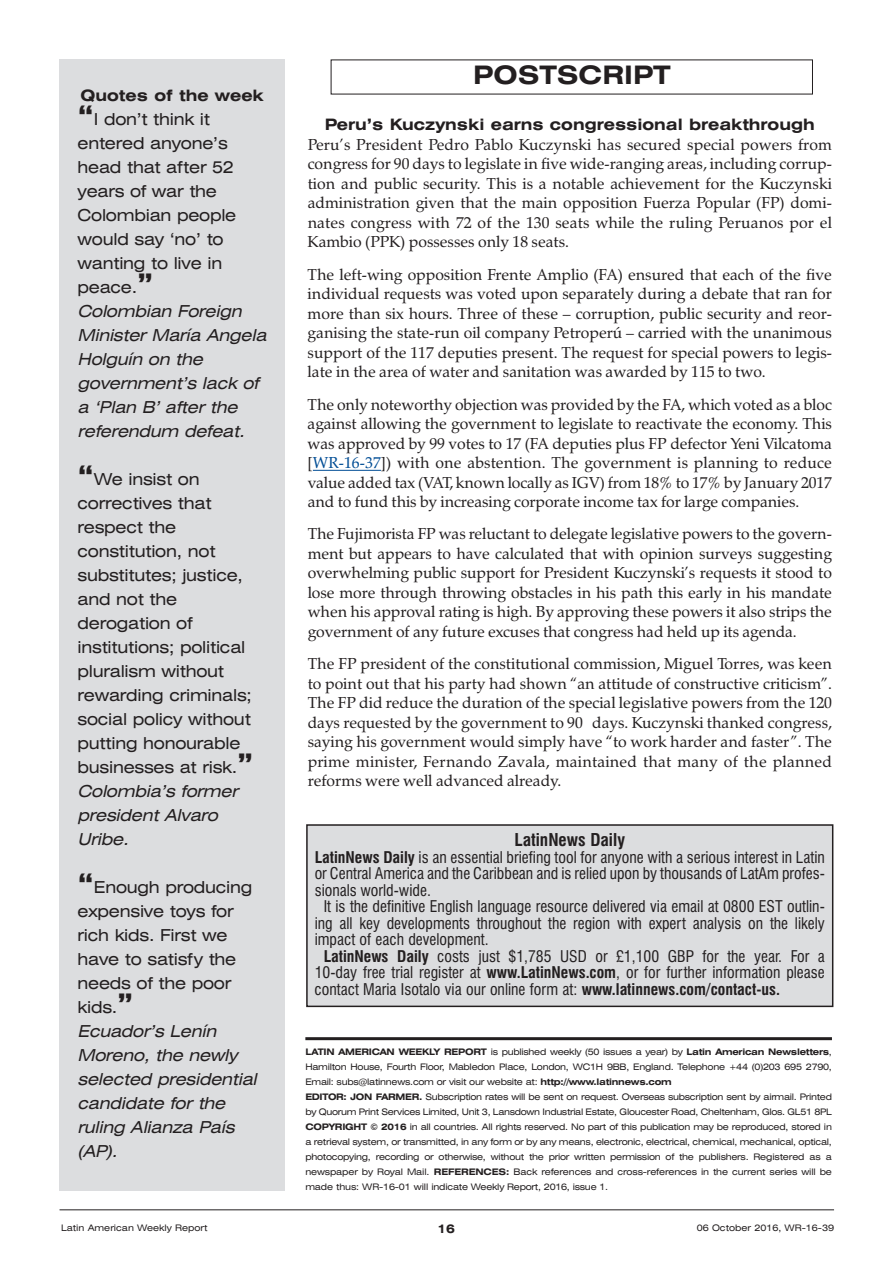
<style>
.page{position:relative;width:893px;height:1263px;background:#fff}
.page>*{position:absolute;margin:0;border:0;box-sizing:border-box;transform-origin:0 0}
.t1{font:700 expanded 25.5px "Swiss 721 BT";color:#231f20}
.t2{font:700 condensed 17.25px "Swiss 721 BT";color:#231f20}
.t3{font:expanded 16.5px/24px "Swiss 721 BT";letter-spacing:-.015em;color:#231f20}
.t4{font:italic expanded 16.5px/24px "Swiss 721 BT";color:#231f20}
.t5{font:15.75px/19.5px "Zapf Calligraphic 801 BT";color:#231f20;text-align:justify}
.t6{font:condensed 15.75px "Swiss 721 BT";color:#231f20}
.t7{font:700 expanded 15.75px "Swiss 721 BT";color:#231f20}
.t8{font:700 expanded 12px "Swiss 721 BT";color:#231f20}
.t9{font:expanded 9px/15px "Swiss 721 BT";letter-spacing:-.025em;color:#231f20}
.t10{font:expanded 9px "Swiss 721 BT";color:#231f20}
.s1{font-weight:700;font-size:27px}
.s2{font-style:italic}
.s3{font-weight:700;font-style:normal;font-size:27px}
.s4{font-style:normal}
.s5{color:#014d95}
.s6{font-weight:700}
</style>
<div class="page">
<hr style="left:313px;top:470px;width:68px;height:1px;background:#014d95">
<hr style="left:305px;top:1037px;width:527px;height:3px;background:#231f20">
<div style="left:307px;top:825px;width:526px;height:181px;background:#dcdddf"></div>
<div style="left:306px;top:824px;width:527px;height:183px;border:2px solid #231f20"></div>
<hr style="left:60px;top:1209px;width:774px;height:1px;background:#231f20">
<div style="left:60px;top:60px;width:225px;height:1131px;background:#dcdddf"></div>
<p class="t7" style="left:81px;top:86px;width:185px">Quotes of the week</p>
<p class="t3" style="left:78px;top:107px;width:195px"><span class="s1">“</span>I don’t think it entered anyone’s head that after 52 years of war the<br>Colombian people would say ‘no’ to wanting to live in peace.<span class="s1">”<br></span><span class="s2">Colombian Foreign<br>Minister María Angela<br>Holguín on the government’s lack of a ‘Plan B’ after the referendum defeat.</span></p>
<p class="t3" style="left:78px;top:467px;width:177px"><span class="s1">“</span>We insist on correctives that respect the constitution, not substitutes; justice, and not the derogation of institutions; political pluralism without rewarding criminals; social policy without putting honourable businesses at risk.<span class="s1">”<br></span><span class="s2">Colombia’s former president Alvaro<br>Uribe.</span></p>
<p class="t4" style="left:78px;top:875px;width:185px"><span class="s3">“</span><span class="s4">Enough producing expensive toys for rich kids. First we have to satisfy the needs of the poor kids.</span><span class="s3">”<br></span>Ecuador’s Lenín<br>Moreno, the newly selected presidential candidate for the ruling Alianza País (AP).</p>
<p class="t10" style="left:61px;top:1223px;width:148px">Latin American Weekly Report</p>
<h1 class="t1" style="left:473px;top:60px;width:199px">POSTSCRIPT</h1>
<p class="t7" style="left:325px;top:116px;width:491px">Peru’s Kuczynski earns congressional breakthrough</p>
<p class="t5" style="left:308px;top:135px;width:526px">Peru’s President Pedro Pablo Kuczynski has secured special powers from congress for 90 days to legislate in five wide-ranging areas, including corrup&shy;tion and public security. This is a notable achievement for the Kuczynski administration given that the main opposition Fuerza Popular (FP) domi&shy;nates congress with 72 of the 130 seats while the ruling Peruanos por el Kambio (PPK) possesses only 18 seats.</p>
<p class="t5" style="left:308px;top:265px;width:526px">The left-wing opposition Frente Amplio (FA) ensured that each of the five individual requests was voted upon separately during a debate that ran for more than six hours. Three of these – corruption, public security and reor&shy;ganising the state-run oil company Petroperú – carried with the unanimous support of the 117 deputies present. The request for special powers to legis&shy;late in the area of water and sanitation was awarded by 115 to two.</p>
<p class="t5" style="left:308px;top:394px;width:526px">The only noteworthy objection was provided by the FA, which voted as a bloc against allowing the government to legislate to reactivate the economy. This was approved by 99 votes to 17 (FA deputies plus FP defector Yeni Vilcatoma [<span class="s5">WR-16-37</span>]) with one abstention. The government is planning to reduce value added tax (VAT, known locally as IGV) from 18% to 17% by January 2017 and to fund this by increasing corporate income tax for large companies.</p>
<p class="t5" style="left:308px;top:524px;width:526px">The Fujimorista FP was reluctant to delegate legislative powers to the govern&shy;ment but appears to have calculated that with opinion surveys suggesting overwhelming public support for President Kuczynski’s requests it stood to lose more through throwing obstacles in his path this early in his mandate when his approval rating is high. By approving these powers it also strips the government of any future excuses that congress had held up its agenda.</p>
<p class="t5" style="left:308px;top:654px;width:526px">The FP president of the constitutional commission, Miguel Torres, was keen to point out that his party had shown “an attitude of constructive criticism”.<br>The FP did reduce the duration of the special legislative powers from the 120 days requested by the government to 90 days. Kuczynski thanked congress, saying his government would simply have “to work harder and faster”. The prime minister, Fernando Zavala, maintained that many of the planned reforms were well advanced already.</p>
<p class="t2" style="left:515px;top:830px;width:112px">LatinNews Daily</p>
<p class="t6" style="left:315px;top:848px;width:512px"><span class="s6">LatinNews Daily</span> is an essential briefing tool for anyone with a serious interest in Latin</p>
<p class="t6" style="left:315px;top:864px;width:512px">or Central America and the Caribbean and is relied upon by thousands of LatAm profes-</p>
<p class="t6" style="left:315px;top:881px;width:118px">sionals world-wide.</p>
<p class="t6" style="left:324px;top:897px;width:503px">It is the definitive English language resource delivered via email at 0800 EST outlin-</p>
<p class="t6" style="left:315px;top:914px;width:512px">ing all key developments throughout the region with expert analysis on the likely</p>
<p class="t6" style="left:315px;top:930px;width:175px">impact of each development.</p>
<p class="t6" style="left:324px;top:947px;width:503px"><span class="s6">LatinNews Daily</span> costs just $1,785 USD or £1,100 GBP for the year. For a</p>
<p class="t6" style="left:315px;top:963px;width:512px">10-day free trial register at <span class="s6">www.LatinNews.com</span>, or for further information please</p>
<p class="t6" style="left:315px;top:980px;width:467px">contact Maria Isotalo via our online form at: <span class="s6">www.latinnews.com/contact-us.</span></p>
<p class="t9" style="left:305px;top:1044px;width:528px"><span class="s6">LATIN AMERICAN WEEKLY REPORT</span> is published weekly (50 issues a year) by <span class="s6">Latin American Newsletters</span>, Hamilton House, Fourth Floor, Mabledon Place, London, WC1H 9BB, England. Telephone +44 (0)203 695 2790, Email: subs@latinnews.com or visit our website at: <span class="s6">http://www.latinnews.com<br>EDITOR: JON FARMER.</span> Subscription rates will be sent on request. Overseas subscription sent by airmail. Printed by Quorum Print Services Limited, Unit 3, Lansdown Industrial Estate, Gloucester Road, Cheltenham, Glos. GL51 8PL <span class="s6">COPYRIGHT © 2016</span> in all countries. All rights reserved. No part of this publication may be reproduced, stored in a retrieval system, or transmitted, in any form or by any means, electronic, electrical, chemical, mechanical, optical, photocopying, recording or otherwise, without the prior written permission of the publishers. Registered as a newspaper by Royal Mail. <span class="s6">REFERENCES:</span> Back references and cross-references in the current series will be made thus: WR-16-01 will indicate Weekly Report, 2016, issue 1.</p>
<p class="t8" style="left:437px;top:1221px;width:19px">16</p>
<p class="t10" style="left:697px;top:1223px;width:139px">06 October 2016, WR-16-39</p>
</div>
